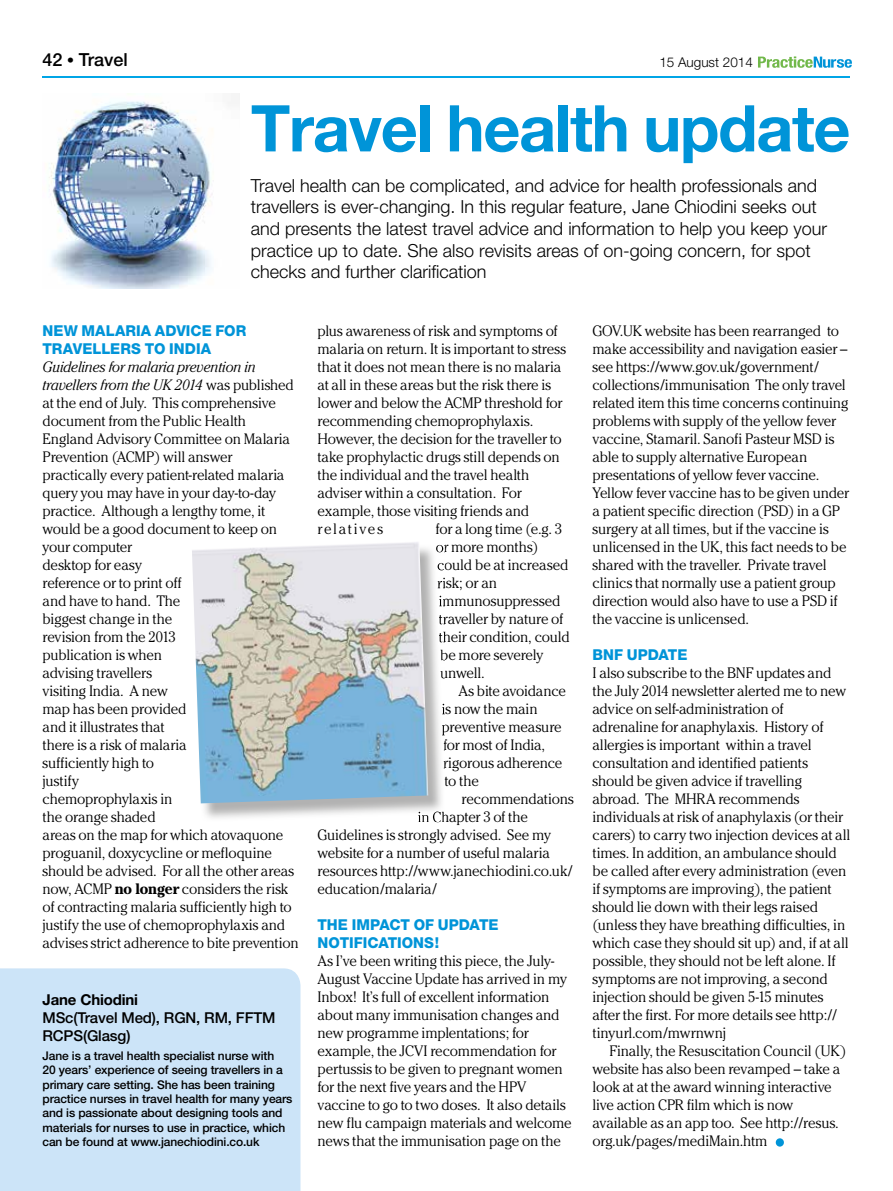
<style>
.page{position:relative;width:893px;height:1191px;background:#fff}
.page>*{position:absolute;margin:0;border:0;box-sizing:border-box;transform-origin:0 0}
.t1{font:700 64.5px "Helvetica Neue";letter-spacing:-.02em;color:#0094d8}
.t2{font:300 54px "Cheltenham";color:#0094d8}
.t3{font:300 18px/21.6px "Helvetica Neue";color:#000}
.t4{font:500 18px "Helvetica Neue";color:#000}
.t5{font:300 15px/18px "Cheltenham";letter-spacing:-.015em;color:#000}
.t6{font:800 15px/18px "Helvetica Neue";letter-spacing:.005em;color:#0094d8}
.t7{font:500 15px/18px "Helvetica Neue";letter-spacing:-.01em;color:#000}
.t8{font:700 15px "Helvetica Neue";letter-spacing:-.01em;color:#000}
.t9{font:300 13.5px "Helvetica Neue";color:#000}
.t10{font:500 12px/14.4px "Helvetica Neue";letter-spacing:-.01em;color:#000}
.s1{font-family:"Times";font-weight:400}
.s2{font-style:italic}
.s3{font-weight:700}
</style>
<div class="page">
<hr style="left:43px;top:76px;width:807px;height:1px;background:#00a5e6">
<svg style="left:758px;top:56px;width:94px;height:12px"></svg>
<img style="left:49px;top:94px;width:191px;height:194px">
<div style="left:0;top:968px;width:300px;height:223px;background:#cce4f8"></div>
<img style="left:200px;top:549px;width:244px;height:269px">
<svg style="left:436px;top:544px;width:8px;height:26px"></svg>
<svg style="left:438px;top:578px;width:6px;height:12px"></svg>
<svg style="left:439px;top:596px;width:5px;height:13px"></svg>
<img style="left:439px;top:613px;width:5px;height:14px">
<svg style="left:439px;top:632px;width:5px;height:12px"></svg>
<svg style="left:441px;top:650px;width:3px;height:28px"></svg>
<svg style="left:442px;top:704px;width:2px;height:10px"></svg>
<svg style="left:442px;top:722px;width:3px;height:30px"></svg>
<img style="left:418px;top:811px;width:26px;height:11px">
<img style="left:192px;top:542px;width:236px;height:261px">
<p class="t4" style="left:43px;top:49px;width:87px">42 <span class="s1">•</span> Travel</p>
<p class="t9" style="left:659px;top:54px;width:95px">15 August 2014</p>
<h1 class="t1" style="left:251px;top:88px;width:601px">Travel health update</h1>
<p class="t3" style="left:251px;top:174px;width:578px">Travel health can be complicated, and advice for health professionals and travellers is ever-changing. In this regular feature, Jane Chiodini seeks out and presents the latest travel advice and information to help you keep your practice up to date. She also revisits areas of on-going concern, for spot checks and further clarification</p>
<p class="t6" style="left:43px;top:322px;width:205px">NEW MALARIA ADVICE FOR<br>TRAVELLERS TO INDIA</p>
<p class="t5" style="left:43px;top:358px;width:258px"><span class="s2">Guidelines for malaria prevention in travellers from the UK 2014</span> was published at the end of July. This comprehensive document from the Public Health<br>England Advisory Committee on Malaria<br>Prevention (ACMP) will answer practically every patient-related malaria query you may have in your day-to-day practice. Although a lengthy tome, it would be a good document to keep on your computer<br>desktop for easy<br>reference or to print off<br>and have to hand. The<br>biggest change in the<br>revision from the 2013<br>publication is when<br>advising travellers<br>visiting India. A new<br>map has been provided<br>and it illustrates that<br>there is a risk of malaria<br>sufficiently high to<br>justify<br>chemoprophylaxis in<br>the orange shaded<br>areas on the map for which atovaquone proguanil, doxycycline or mefloquine should be advised. For all the other areas now, ACMP <span class="s3">no longer</span> considers the risk of contracting malaria sufficiently high to justify the use of chemoprophylaxis and advises strict adherence to bite prevention</p>
<p class="t8" style="left:43px;top:990px;width:97px">Jane Chiodini</p>
<p class="t7" style="left:43px;top:1008px;width:234px">MSc(Travel Med), RGN, RM, FFTM<br>RCPS(Glasg)</p>
<p class="t10" style="left:43px;top:1048px;width:251px">Jane is a travel health specialist nurse with<br>20 years’ experience of seeing travellers in a primary care setting. She has been training practice nurses in travel health for many years and is passionate about designing tools and materials for nurses to use in practice, which can be found at www.janechiodini.co.uk</p>
<p class="t5" style="left:317px;top:322px;width:250px">plus awareness of risk and symptoms of malaria on return. It is important to stress that it does not mean there is no malaria at all in these areas but the risk there is lower and below the ACMP threshold for recommending chemoprophylaxis.<br>However, the decision for the traveller to take prophylactic drugs still depends on the individual and the travel health adviser within a consultation. For example, those visiting friends and relatives</p>
<p class="t5" style="left:436px;top:520px;width:136px">for a long time (e.g. 3 or more months) could be at increased risk; or an immunosuppressed traveller by nature of their condition, could be more severely unwell.</p>
<p class="t5" style="left:442px;top:682px;width:126px;text-indent:17px">As bite avoidance is now the main preventive measure for most of India, rigorous adherence to the</p>
<p class="t5" style="left:462px;top:790px;width:114px">recommendations</p>
<p class="t5" style="left:418px;top:808px;width:112px">in Chapter 3 of the</p>
<p class="t5" style="left:317px;top:826px;width:235px">Guidelines is strongly advised. See my</p>
<p class="t5" style="left:317px;top:844px;width:234px">website for a number of useful malaria</p>
<p class="t5" style="left:317px;top:862px;width:257px">resources http://www.janechiodini.co.uk/</p>
<p class="t5" style="left:317px;top:880px;width:121px">education/malaria/</p>
<p class="t6" style="left:317px;top:916px;width:182px">THE IMPACT OF UPDATE<br>NOTIFICATIONS!</p>
<p class="t5" style="left:317px;top:952px;width:256px">As I’ve been writing this piece, the July-August Vaccine Update has arrived in my Inbox! It’s full of excellent information about many immunisation changes and new programme implentations; for example, the JCVI recommendation for pertussis to be given to pregnant women for the next five years and the HPV vaccine to go to two doses. It also details new flu campaign materials and welcome news that the immunisation page on the</p>
<p class="t5" style="left:592px;top:322px;width:258px">GOV.UK website has been rearranged to make accessibility and navigation easier – see https://www.gov.uk/government/ collections/immunisation The only travel related item this time concerns continuing problems with supply of the yellow fever vaccine, Stamaril. Sanofi Pasteur MSD is able to supply alternative European presentations of yellow fever vaccine.<br>Yellow fever vaccine has to be given under a patient specific direction (PSD) in a GP surgery at all times, but if the vaccine is unlicensed in the UK, this fact needs to be shared with the traveller. Private travel clinics that normally use a patient group direction would also have to use a PSD if the vaccine is unlicensed.</p>
<p class="t6" style="left:592px;top:646px;width:96px">BNF UPDATE</p>
<p class="t5" style="left:592px;top:664px;width:259px">I also subscribe to the BNF updates and the July 2014 newsletter alerted me to new advice on self-administration of adrenaline for anaphylaxis. History of allergies is important within a travel consultation and identified patients should be given advice if travelling abroad. The MHRA recommends individuals at risk of anaphylaxis (or their carers) to carry two injection devices at all times. In addition, an ambulance should be called after every administration (even if symptoms are improving), the patient should lie down with their legs raised (unless they have breathing difficulties, in which case they should sit up) and, if at all possible, they should not be left alone. If symptoms are not improving, a second injection should be given 5-15 minutes after the first. For more details see http:// tinyurl.com/mwrnwnj</p>
<p class="t5" style="left:592px;top:1042px;width:255px;text-indent:17px">Finally, the Resuscitation Council (UK) website has also been revamped – take a look at at the award winning interactive live action CPR film which is now available as an app too. See http://resus. org.uk/pages/mediMain.htm</p>
<h2 class="t2" style="left:773px;top:1111px;width:15px">•</h2>
</div>
